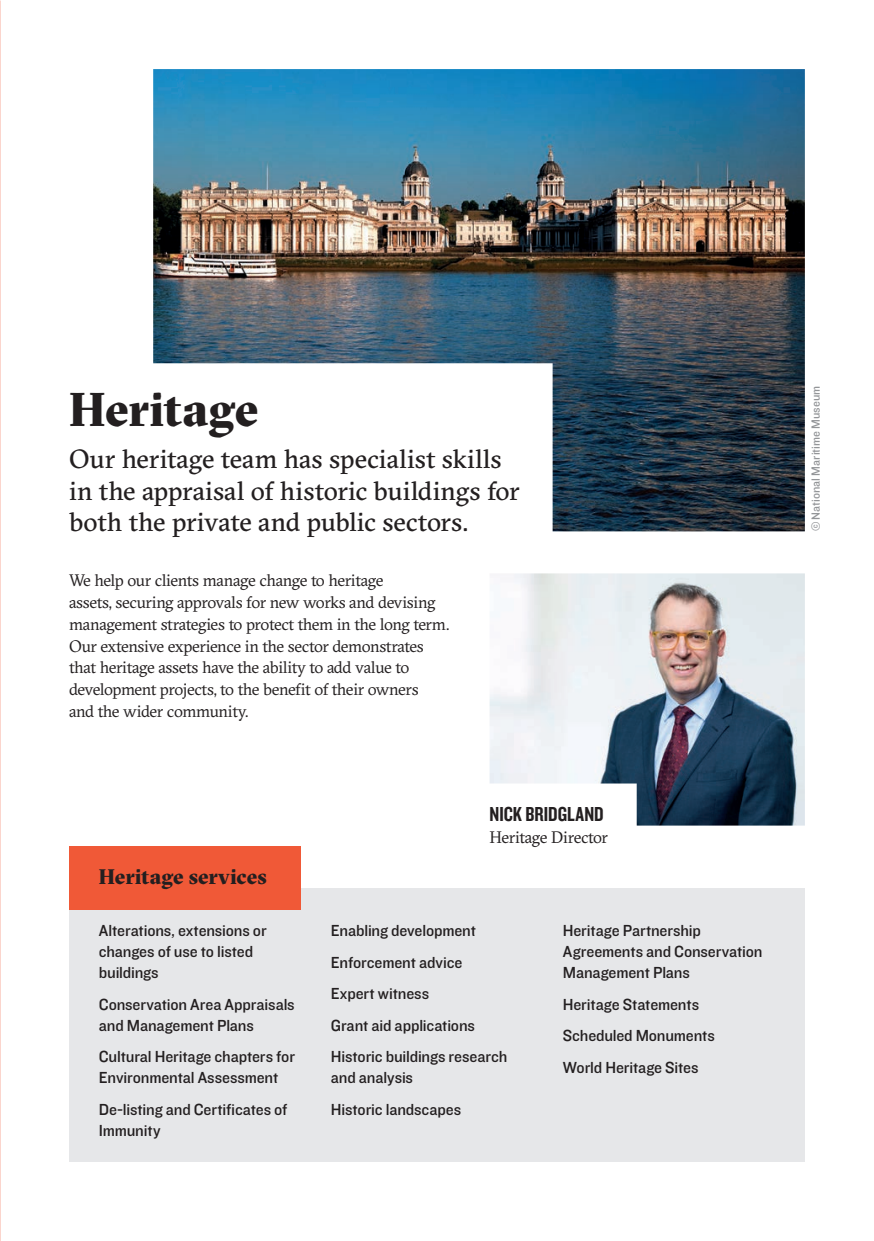
<style>
.page{position:relative;width:874px;height:1241px;background:#fff}
.page>*{position:absolute;margin:0;border:0;box-sizing:border-box;transform-origin:0 0}
.t1{font:900 47.25px "GT Sectra Fine";letter-spacing:-.01em;color:#231f20}
.t2{font:26.25px/31.5px "GT Sectra";color:#231f20}
.t3{font:900 21px "GT Sectra Fine";color:#231f20}
.t4{font:21px "Knockout 49 Liteweight";color:#231f20}
.t5{font:16.62px/21px "Knockout 31 Junior Middlewt";letter-spacing:-.01em;color:#231f20}
.t6{font:16.62px/21.9px "GT Sectra";letter-spacing:-.025em;color:#231f20}
.t7{font:12.25px "Knockout 31 Junior Middlewt";color:#939598}
</style>
<div class="page">
<img style="left:153px;top:69px;width:651px;height:462px">
<div style="left:69px;top:888px;width:735px;height:273px;background:#e6e7e9"></div>
<img style="left:489px;top:573px;width:315px;height:252px">
<div style="left:69px;top:846px;width:231px;height:63px;background:#f05937"></div>
<h1 class="t1" style="left:69px;top:379px;width:191px">Heritage</h1>
<h2 class="t2" style="left:69px;top:443px;width:452px">Our heritage team has specialist skills in the appraisal of historic buildings for both the private and public sectors.</h2>
<p class="t6" style="left:69px;top:569px;width:381px">We help our clients manage change to heritage<br>assets, securing approvals for new works and devising management strategies to protect them in the long term.<br>Our extensive experience in the sector demonstrates that heritage assets have the ability to add value to development projects, to the benefit of their owners<br>and the wider community.</p>
<p class="t3" style="left:99px;top:863px;width:169px">Heritage services</p>
<p class="t4" style="left:489px;top:801px;width:116px">NICK BRIDGLAND</p>
<p class="t6" style="left:489px;top:826px;width:120px">Heritage Director</p>
<p class="t5" style="left:99px;top:919px;width:169px">Alterations, extensions or changes of use to listed buildings</p>
<p class="t5" style="left:99px;top:992px;width:197px">Conservation Area Appraisals and Management Plans</p>
<p class="t5" style="left:99px;top:1045px;width:197px">Cultural Heritage chapters for<br>Environmental Assessment</p>
<p class="t5" style="left:99px;top:1097px;width:190px">De-listing and Certificates of<br>Immunity</p>
<p class="t5" style="left:331px;top:914px;width:178px;line-height:31.5px">Enabling development<br>Enforcement advice<br>Expert witness<br>Grant aid applications<br>Historic buildings research</p>
<p class="t5" style="left:331px;top:1061px;width:132px;line-height:31.5px">and analysis<br>Historic landscapes</p>
<p class="t5" style="left:562px;top:919px;width:201px">Heritage Partnership<br>Agreements and Conservation<br>Management Plans</p>
<p class="t5" style="left:562px;top:987px;width:153px;line-height:31.5px">Heritage Statements<br>Scheduled Monuments<br>World Heritage Sites</p>
<p class="t7" style="left:807px;top:531px;width:147px;rotate:-90deg">© National Maritime Museum</p>
</div>
